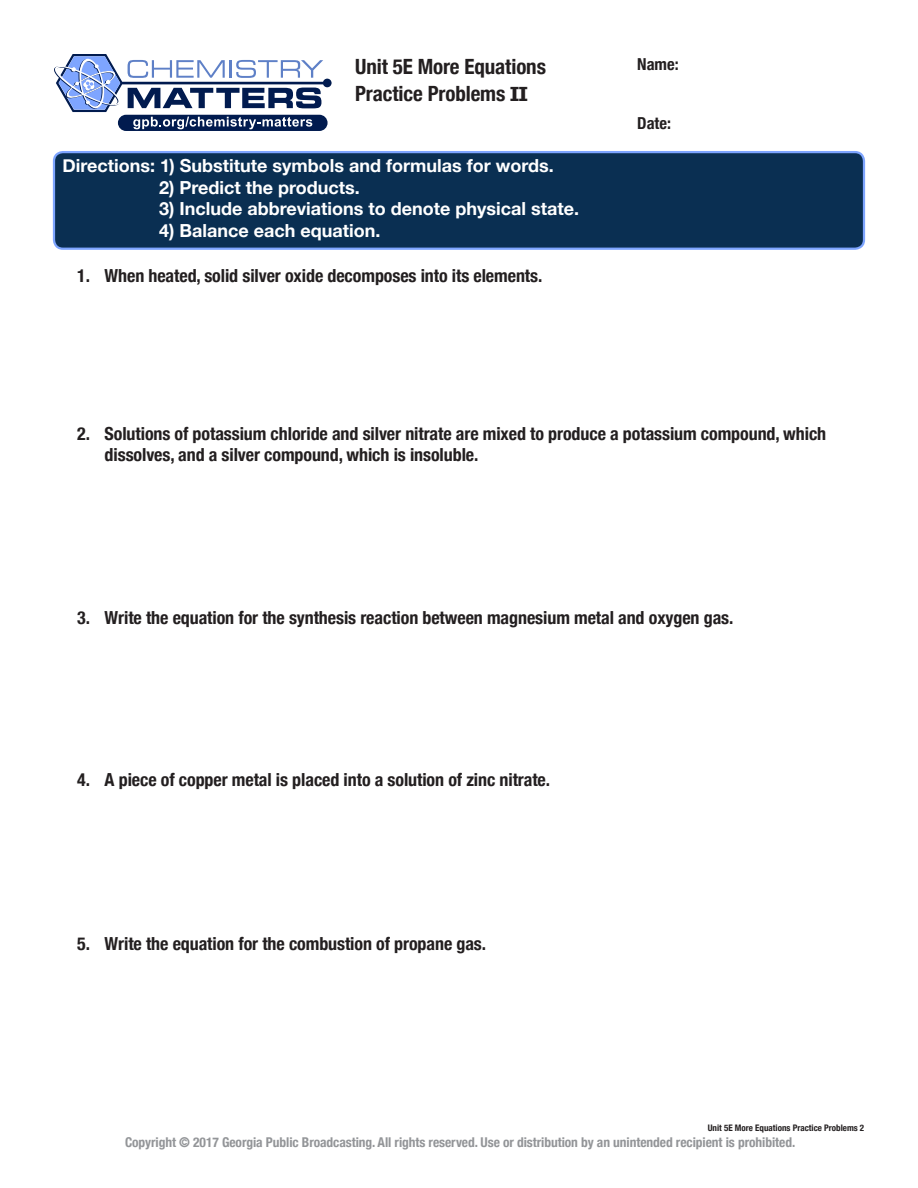
<style>
.page{position:relative;width:918px;height:1188px;background:#fff}
.page>*{position:absolute;margin:0;border:0;box-sizing:border-box;transform-origin:0 0}
.t1{font:700 condensed 21px/27px "Helvetica Neue";letter-spacing:-.005em;color:#231f20}
.t2{font:700 condensed 18px/21px "Helvetica Neue";letter-spacing:-.005em;color:#231f20}
.blue_box_text{font:700 18px "Helvetica Neue";color:#fff}
.t3{font:700 condensed 16.5px "Helvetica Neue";color:#231f20}
.t4{font:700 condensed 13.5px "Helvetica Neue";letter-spacing:-.005em;color:#939598}
.t5{font:700 condensed 9px "Helvetica Neue";color:#231f20}
.s1{font-family:"Rockwell";font-stretch:normal}
</style>
<div class="page">
<div style="left:118px;top:115px;width:210px;height:16px;background:#011b4f;border-radius:8px"></div>
<svg style="left:54px;top:54px;width:278px;height:75px"></svg>
<div style="left:54px;top:152px;width:810px;height:97px;background:#0a2f52;border-radius:9px"></div>
<div style="left:53px;top:151px;width:812px;height:99px;border:2px solid #7ea5ff;border-radius:9px"></div>
<p class="t1" style="left:355px;top:52px;width:192px">Unit 5E More Equations<br>Practice Problems <span class="s1">II</span></p>
<p class="blue_box_text" style="left:63px;top:152px;width:493px">Directions: 1) Substitute symbols and formulas for words.</p>
<p class="blue_box_text" style="left:159px;top:173px;width:202px">2) Predict the products.</p>
<p class="blue_box_text" style="left:159px;top:195px;width:421px">3) Include abbreviations to denote physical state.</p>
<p class="blue_box_text" style="left:159px;top:216px;width:223px">4) Balance each equation.</p>
<p class="t2" style="left:77px;top:263px;width:14px">1.</p>
<p class="t2" style="left:105px;top:263px;width:439px">When heated, solid silver oxide decomposes into its elements.</p>
<p class="t3" style="left:637px;top:50px;width:43px">Name:</p>
<p class="t3" style="left:637px;top:109px;width:35px">Date:</p>
<p class="t2" style="left:77px;top:422px;width:14px">2.</p>
<p class="t2" style="left:105px;top:422px;width:723px">Solutions of potassium chloride and silver nitrate are mixed to produce a potassium compound, which dissolves, and a silver compound, which is insoluble.</p>
<p class="t2" style="left:77px;top:606px;width:14px">3.</p>
<p class="t2" style="left:105px;top:606px;width:630px">Write the equation for the synthesis reaction between magnesium metal and oxygen gas.</p>
<p class="t2" style="left:77px;top:768px;width:14px">4.</p>
<p class="t2" style="left:105px;top:768px;width:447px">A piece of copper metal is placed into a solution of zinc nitrate.</p>
<p class="t2" style="left:77px;top:932px;width:14px">5.</p>
<p class="t2" style="left:105px;top:932px;width:383px">Write the equation for the combustion of propane gas.</p>
<p class="t5" style="left:708px;top:1120px;width:158px">Unit 5E More Equations Practice Problems 2</p>
<p class="t4" style="left:125px;top:1131px;width:672px">Copyright © 2017 Georgia Public Broadcasting. All rights reserved. Use or distribution by an unintended recipient is prohibited.</p>
</div>
